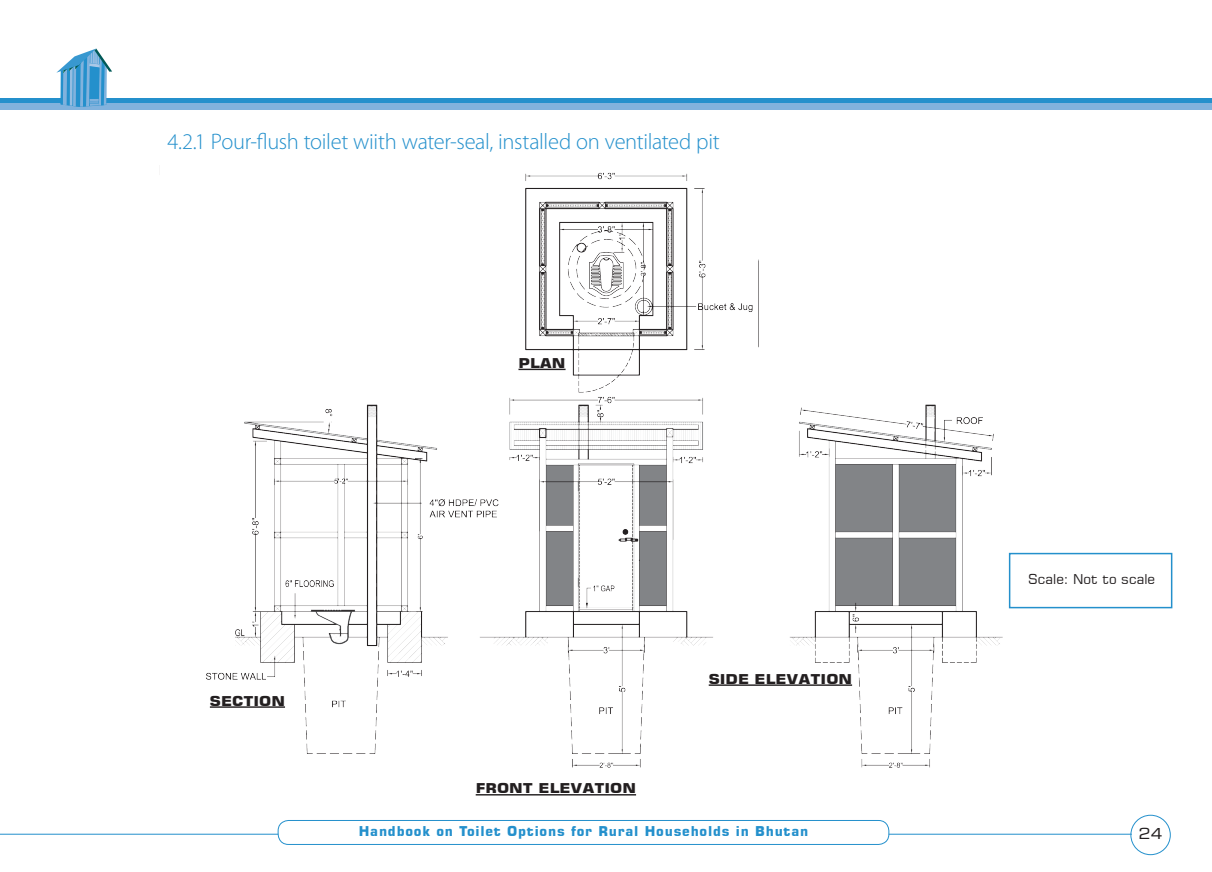
<style>
.page{position:relative;width:1212px;height:872px;background:#fff}
.page>*{position:absolute;margin:0;border:0;box-sizing:border-box;transform-origin:0 0}
.t1{font:300 22.5px "Myriad Pro";letter-spacing:-.015em;color:#2490cc}
.t2{font:15px "Square 721 BT";color:#231f20;scale:1.19 1}
.t3{font:700 13.5px "Square 721 BT";letter-spacing:.06em;color:#2490cc}
.t4{font:700 13.5px "Square 721 BT";color:#231f20;scale:1.19 1}
.t5{font:13.5px "Square 721 BT";color:#231f20}
</style>
<div class="page">
<svg style="left:0;top:99px;width:1174px;height:5px;background:#3696cf"></svg>
<div style="left:0;top:104px;width:1212px;height:6px;background:#81b2dd"></div>
<svg style="left:56px;top:49px;width:56px;height:58px"></svg>
<div style="left:1130px;top:815px;width:41px;height:40px;border:1px solid #2490cc;border-radius:50%"></div>
<div style="left:278px;top:820px;width:611px;height:25px;border:1px solid #2490cc;border-radius:10px"></div>
<hr style="left:889px;top:834px;width:243px;height:1px;background:#2490cc">
<hr style="left:0;top:834px;width:278px;height:1px;background:#2490cc">
<svg style="left:1174px;top:99px;width:38px;height:5px"></svg>
<img style="left:206px;top:172px;width:857px;height:596px">
<div style="left:471px;top:358px;width:94px;height:23px;background:#fff"></div>
<hr style="left:518px;top:369px;width:47px;height:1px;background:#231f20">
<div style="left:180px;top:695px;width:105px;height:20px;background:#fff"></div>
<hr style="left:210px;top:706px;width:75px;height:2px;background:#231f20">
<hr style="left:476px;top:794px;width:160px;height:1px;background:#231f20">
<div style="left:668px;top:673px;width:184px;height:30px;background:#fff"></div>
<hr style="left:709px;top:684px;width:143px;height:2px;background:#231f20">
<div style="left:1009px;top:553px;width:163px;height:55px;border:2px solid #2490cc"></div>
<div style="left:465px;top:656px;width:100px;height:32px;background:#fff"></div>
<svg style="left:744px;top:172px;width:317px;height:230px"></svg>
<div style="left:150px;top:178px;width:324px;height:54px;background:#fff"></div>
<div style="left:1041px;top:759px;width:54px;height:40px;background:#fff"></div>
<p class="t1" style="left:168px;top:129px;width:554px">4.2.1 Pour-flush toilet wiith water-seal, installed on ventilated pit</p>
<p class="t4" style="left:518px;top:355px;width:41px">PLAN</p>
<p class="t4" style="left:210px;top:692px;width:65px">SECTION</p>
<p class="t4" style="left:476px;top:780px;width:136px">FRONT ELEVATION</p>
<p class="t4" style="left:709px;top:670px;width:122px">SIDE ELEVATION</p>
<p class="t5" style="left:1028px;top:571px;width:128px">Scale: Not to scale</p>
<p class="t3" style="left:359px;top:823px;width:451px">Handbook on Toilet Options for Rural Households in Bhutan</p>
<p class="t2" style="left:1138px;top:824px;width:22px">24</p>
</div>
